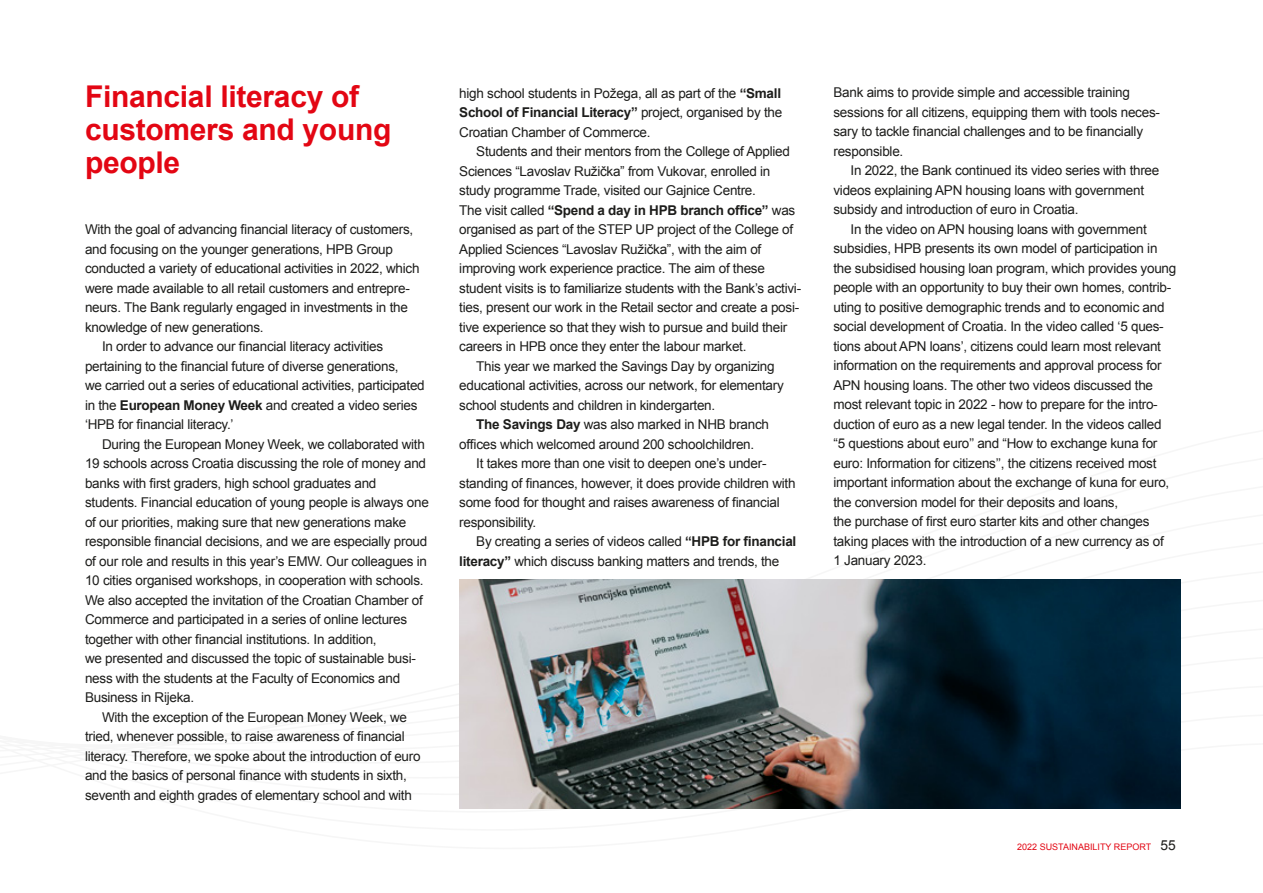
<style>
.page{position:relative;width:1263px;height:893px;background:#fff}
.page>*{position:absolute;margin:0;border:0;box-sizing:border-box;transform-origin:0 0}
.t1{font:700 30px/33px "Arial";letter-spacing:-.01em;color:#e30613}
.t2{font:13.5px/19.5px "Arial";letter-spacing:-.02em;color:#1d1d1b}
.t3{font:700 13.5px "Arial";letter-spacing:-.02em;color:#1d1d1b}
.t4{font:9px "Arial";color:#e30613}
.s1{font-weight:700}
.s2{font-weight:400}
.s3{font-size:13.8px;color:#1d1d1b}
</style>
<div class="page">
<img style="left:459px;top:579px;width:721px;height:229px">
<h1 class="t1" style="left:85px;top:81px;width:308px">Financial literacy of customers and young people</h1>
<p class="t2" style="left:85px;top:220px;width:330px">With the goal of advancing financial literacy of customers,</p>
<p class="t2" style="left:85px;top:239px;width:309px">and focusing on the younger generations, HPB Group</p>
<p class="t2" style="left:85px;top:259px;width:336px">conducted a variety of educational activities in 2022, which</p>
<p class="t2" style="left:85px;top:278px;width:326px">were made available to all retail customers and entrepre-</p>
<p class="t2" style="left:85px;top:298px;width:324px">neurs. The Bank regularly engaged in investments in the</p>
<p class="t2" style="left:85px;top:317px;width:180px">knowledge of new generations.</p>
<p class="t2" style="left:102px;top:337px;width:283px">In order to advance our financial literacy activities</p>
<p class="t2" style="left:85px;top:356px;width:315px">pertaining to the financial future of diverse generations,</p>
<p class="t2" style="left:85px;top:376px;width:341px">we carried out a series of educational activities, participated</p>
<p class="t2" style="left:85px;top:395px;width:334px">in the <span class="s1">European Money Week</span> and created a video series</p>
<p class="t2" style="left:85px;top:415px;width:150px">‘HPB for financial literacy.’</p>
<p class="t2" style="left:102px;top:434px;width:324px">During the European Money Week, we collaborated with</p>
<p class="t2" style="left:85px;top:454px;width:343px">19 schools across Croatia discussing the role of money and</p>
<p class="t2" style="left:85px;top:473px;width:293px">banks with first graders, high school graduates and</p>
<p class="t2" style="left:85px;top:493px;width:345px">students. Financial education of young people is always one</p>
<p class="t2" style="left:85px;top:512px;width:323px">of our priorities, making sure that new generations make</p>
<p class="t2" style="left:85px;top:532px;width:344px">responsible financial decisions, and we are especially proud</p>
<p class="t2" style="left:85px;top:551px;width:343px">of our role and results in this year’s EMW. Our colleagues in</p>
<p class="t2" style="left:85px;top:571px;width:340px">10 cities organised workshops, in cooperation with schools.</p>
<p class="t2" style="left:85px;top:590px;width:339px">We also accepted the invitation of the Croatian Chamber of</p>
<p class="t2" style="left:85px;top:610px;width:324px">Commerce and participated in a series of online lectures</p>
<p class="t2" style="left:85px;top:629px;width:293px">together with other financial institutions. In addition,</p>
<p class="t2" style="left:85px;top:649px;width:332px">we presented and discussed the topic of sustainable busi-</p>
<p class="t2" style="left:85px;top:668px;width:317px">ness with the students at the Faculty of Economics and</p>
<p class="t2" style="left:85px;top:688px;width:111px">Business in Rijeka.</p>
<p class="t2" style="left:102px;top:707px;width:306px">With the exception of the European Money Week, we</p>
<p class="t2" style="left:85px;top:727px;width:321px">tried, whenever possible, to raise awareness of financial</p>
<p class="t2" style="left:85px;top:746px;width:337px">literacy. Therefore, we spoke about the introduction of euro</p>
<p class="t2" style="left:85px;top:766px;width:323px">and the basics of personal finance with students in sixth,</p>
<p class="t2" style="left:85px;top:785px;width:328px">seventh and eighth grades of elementary school and with</p>
<p class="t2" style="left:459px;top:83px;width:325px;text-align:justify">high school students in Požega, all as part of the <span class="s1">“Small School of Financial Literacy”</span> project, organised by the Croatian Chamber of Commerce.</p>
<p class="t2" style="left:476px;top:142px;width:315px">Students and their mentors from the College of Applied</p>
<p class="t2" style="left:459px;top:161px;width:313px">Sciences “Lavoslav Ružička” from Vukovar, enrolled in</p>
<p class="t2" style="left:459px;top:181px;width:298px">study programme Trade, visited our Gajnice Centre.</p>
<p class="t3" style="left:459px;top:201px;width:338px"><span class="s2">The visit called</span> “Spend a day in HPB branch office” <span class="s2">was</span></p>
<p class="t2" style="left:459px;top:220px;width:335px">organised as part of the STEP UP project of the College of</p>
<p class="t2" style="left:459px;top:239px;width:304px">Applied Sciences “Lavoslav Ružička”, with the aim of</p>
<p class="t2" style="left:459px;top:259px;width:307px">improving work experience practice. The aim of these</p>
<p class="t2" style="left:459px;top:278px;width:343px">student visits is to familiarize students with the Bank’s activi-</p>
<p class="t2" style="left:459px;top:298px;width:341px">ties, present our work in the Retail sector and create a posi-</p>
<p class="t2" style="left:459px;top:317px;width:330px">tive experience so that they wish to pursue and build their</p>
<p class="t2" style="left:459px;top:337px;width:289px">careers in HPB once they enter the labour market.</p>
<p class="t2" style="left:476px;top:356px;width:300px">This year we marked the Savings Day by organizing</p>
<p class="t2" style="left:459px;top:376px;width:326px">educational activities, across our network, for elementary</p>
<p class="t2" style="left:459px;top:395px;width:258px">school students and children in kindergarten.</p>
<p class="t2" style="left:476px;top:415px;width:294px"><span class="s1">The Savings Day</span> was also marked in NHB branch</p>
<p class="t2" style="left:459px;top:434px;width:296px">offices which welcomed around 200 schoolchildren.</p>
<p class="t2" style="left:476px;top:454px;width:292px">It takes more than one visit to deepen one’s under-</p>
<p class="t2" style="left:459px;top:473px;width:338px">standing of finances, however, it does provide children with</p>
<p class="t2" style="left:459px;top:493px;width:322px">some food for thought and raises awareness of financial</p>
<p class="t2" style="left:459px;top:512px;width:78px">responsibility.</p>
<p class="t2" style="left:476px;top:532px;width:322px">By creating a series of videos called <span class="s1">“HPB for financial</span></p>
<p class="t2" style="left:459px;top:551px;width:322px"><span class="s1">literacy’’</span> which discuss banking matters and trends, the</p>
<p class="t2" style="left:833px;top:83px;width:328px">Bank aims to provide simple and accessible training sessions for all citizens, equipping them with tools neces&shy;sary to tackle financial challenges and to be financially responsible.</p>
<p class="t2" style="left:833px;top:161px;width:327px;text-indent:17px">In 2022, the Bank continued its video series with three videos explaining APN housing loans with government subsidy and introduction of euro in Croatia.</p>
<p class="t2" style="left:833px;top:220px;width:344px;text-indent:17px">In the video on APN housing loans with government subsidies, HPB presents its own model of participation in the subsidised housing loan program, which provides young people with an opportunity to buy their own homes, contrib&shy;uting to positive demographic trends and to economic and social development of Croatia. In the video called ‘5 ques&shy;tions about APN loans’, citizens could learn most relevant information on the requirements and approval process for APN housing loans. The other two videos discussed the most relevant topic in 2022 - how to prepare for the intro&shy;duction of euro as a new legal tender. In the videos called “5 questions about euro’’ and “How to exchange kuna for euro: Information for citizens’’, the citizens received most important information about the exchange of kuna for euro, the conversion model for their deposits and loans,<br>the purchase of first euro starter kits and other changes taking places with the introduction of a new currency as of<br>1 January 2023.</p>
<p class="t4" style="left:1017px;top:841px;width:160px">2022 SUSTAINABILITY REPORT <span class="s3">55</span></p>
</div>
